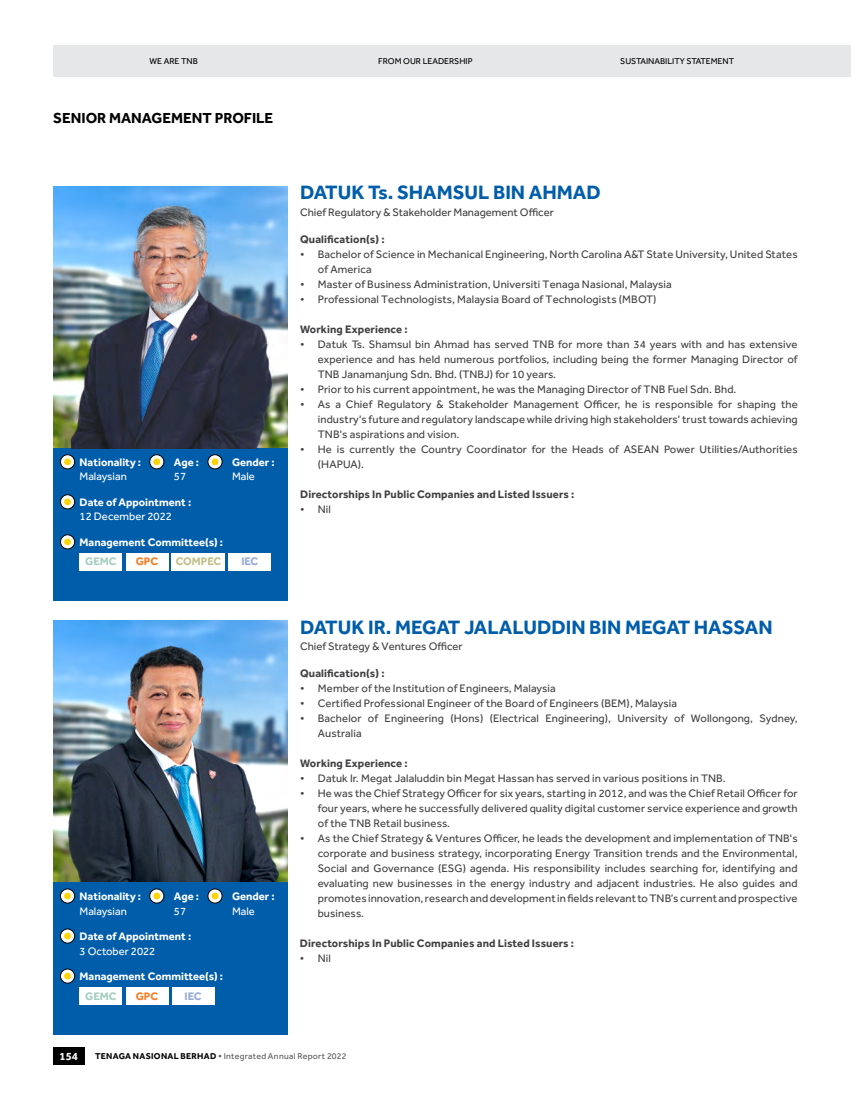
<style>
.page{position:relative;width:851px;height:1099px;background:#fff}
.page>*{position:absolute;margin:0;border:0;box-sizing:border-box;transform-origin:0 0}
.t1{font:700 20px "Effra";color:#005daa}
.t2{font:700 15px "Effra";color:#000}
.t3{font:11.25px/15px "Effra";letter-spacing:.01em;color:#414042;text-align:justify}
.t4{font:700 11.25px "Effra";letter-spacing:.01em;color:#414042}
.t5{font:700 11.25px "Effra";color:#fff}
.t6{font:11.25px "Effra";color:#fff}
.t7{font:700 11.25px "Effra";color:#a2cdc0}
.t8{font:700 11.25px "Effra";color:#f47b20}
.t9{font:700 11.25px "Effra";letter-spacing:-.015em;color:#95a9d6}
.t10{font:700 11.25px "Effra";color:#c0bd86}
.t11{font:8.75px "Effra";color:#000}
.t12{font:8.75px "Effra";letter-spacing:.035em;color:#58595b}
.s1{font-weight:700;color:#000}
.s2{font-weight:700}
</style>
<div class="page">
<div style="left:53px;top:45px;width:797px;height:32px;background:#e6e7e8"></div>
<div style="left:53px;top:1047px;width:31px;height:18px;background:#000"></div>
<img style="left:53px;top:620px;width:234px;height:9px">
<img style="left:53px;top:629px;width:234px;height:253px">
<div style="left:53px;top:448px;width:234px;height:152px;background:#005daa"></div>
<div style="left:53px;top:882px;width:234px;height:152px;background:#005daa"></div>
<svg style="left:150px;top:454px;width:14px;height:15px"></svg>
<div style="left:149px;top:454px;width:15px;height:15px;border:1px solid #000;border-radius:50%"></div>
<div style="left:153px;top:458px;width:7px;height:7px;background:#ffd400;border-radius:50%"></div>
<svg style="left:208px;top:454px;width:14px;height:15px"></svg>
<div style="left:208px;top:454px;width:14px;height:15px;border:1px solid #000;border-radius:50%"></div>
<div style="left:211px;top:458px;width:7px;height:7px;background:#ffd400;border-radius:50%"></div>
<svg style="left:60px;top:454px;width:15px;height:15px"></svg>
<div style="left:60px;top:454px;width:15px;height:15px;border:1px solid #000;border-radius:50%"></div>
<div style="left:64px;top:458px;width:7px;height:7px;background:#ffd400;border-radius:50%"></div>
<svg style="left:60px;top:494px;width:15px;height:15px"></svg>
<div style="left:60px;top:494px;width:15px;height:15px;border:1px solid #000;border-radius:50%"></div>
<div style="left:64px;top:498px;width:7px;height:7px;background:#ffd400;border-radius:50%"></div>
<svg style="left:150px;top:888px;width:14px;height:15px"></svg>
<div style="left:149px;top:888px;width:15px;height:15px;border:1px solid #000;border-radius:50%"></div>
<div style="left:153px;top:892px;width:7px;height:7px;background:#ffd400;border-radius:50%"></div>
<svg style="left:208px;top:888px;width:14px;height:15px"></svg>
<div style="left:208px;top:888px;width:14px;height:15px;border:1px solid #000;border-radius:50%"></div>
<svg style="left:211px;top:892px;width:7px;height:7px"></svg>
<svg style="left:60px;top:888px;width:15px;height:15px"></svg>
<div style="left:60px;top:888px;width:15px;height:15px;border:1px solid #000;border-radius:50%"></div>
<div style="left:64px;top:892px;width:7px;height:7px;background:#ffd400;border-radius:50%"></div>
<svg style="left:60px;top:928px;width:15px;height:15px"></svg>
<div style="left:60px;top:928px;width:15px;height:15px;border:1px solid #000;border-radius:50%"></div>
<div style="left:64px;top:932px;width:7px;height:7px;background:#ffd400;border-radius:50%"></div>
<svg style="left:60px;top:969px;width:15px;height:14px"></svg>
<div style="left:60px;top:968px;width:15px;height:15px;border:1px solid #000;border-radius:50%"></div>
<div style="left:64px;top:972px;width:7px;height:7px;background:#ffd400;border-radius:50%"></div>
<div style="left:80px;top:986px;width:42px;height:18px;background:#fff"></div>
<div style="left:126px;top:986px;width:42px;height:18px;background:#fff"></div>
<div style="left:172px;top:986px;width:42px;height:18px;background:#fff"></div>
<svg style="left:60px;top:535px;width:15px;height:14px"></svg>
<div style="left:60px;top:534px;width:15px;height:15px;border:1px solid #000;border-radius:50%"></div>
<div style="left:64px;top:538px;width:7px;height:7px;background:#ffd400;border-radius:50%"></div>
<div style="left:80px;top:552px;width:42px;height:18px;background:#fff"></div>
<div style="left:126px;top:552px;width:42px;height:18px;background:#fff"></div>
<div style="left:228px;top:552px;width:43px;height:18px;background:#fff"></div>
<div style="left:172px;top:552px;width:53px;height:18px;background:#fff"></div>
<img style="left:53px;top:186px;width:234px;height:262px">
<p class="t11" style="left:149px;top:56px;width:50px">WE ARE TNB</p>
<p class="t11" style="left:378px;top:56px;width:96px">FROM OUR LEADERSHIP</p>
<p class="t11" style="left:620px;top:56px;width:115px">SUSTAINABILITY STATEMENT</p>
<h2 class="t2" style="left:53px;top:109px;width:221px">SENIOR MANAGEMENT PROFILE</h2>
<p class="t5" style="left:80px;top:455px;width:63px">Nationality :</p>
<p class="t6" style="left:80px;top:470px;width:49px">Malaysian</p>
<p class="t5" style="left:174px;top:455px;width:27px">Age :</p>
<p class="t6" style="left:174px;top:470px;width:14px">57</p>
<p class="t5" style="left:80px;top:495px;width:113px">Date of Appointment :</p>
<p class="t6" style="left:80px;top:510px;width:94px">12 December 2022</p>
<p class="t5" style="left:232px;top:455px;width:44px">Gender :</p>
<p class="t6" style="left:232px;top:470px;width:24px">Male</p>
<p class="t5" style="left:80px;top:535px;width:145px">Management Committee(s) :</p>
<p class="t7" style="left:85px;top:554px;width:33px">GEMC</p>
<p class="t8" style="left:136px;top:554px;width:24px">GPC</p>
<p class="t10" style="left:176px;top:554px;width:47px">COMPEC</p>
<p class="t9" style="left:241px;top:554px;width:18px">IEC</p>
<p class="t5" style="left:80px;top:889px;width:63px">Nationality :</p>
<p class="t6" style="left:80px;top:904px;width:49px">Malaysian</p>
<p class="t5" style="left:174px;top:889px;width:27px">Age :</p>
<p class="t6" style="left:174px;top:904px;width:14px">57</p>
<p class="t5" style="left:80px;top:929px;width:113px">Date of Appointment :</p>
<p class="t6" style="left:80px;top:944px;width:77px">3 October 2022</p>
<p class="t5" style="left:80px;top:969px;width:145px">Management Committee(s) :</p>
<p class="t7" style="left:85px;top:988px;width:33px">GEMC</p>
<p class="t8" style="left:136px;top:988px;width:24px">GPC</p>
<p class="t9" style="left:184px;top:988px;width:18px">IEC</p>
<p class="t5" style="left:232px;top:889px;width:44px">Gender :</p>
<p class="t6" style="left:232px;top:904px;width:24px">Male</p>
<h1 class="t1" style="left:300px;top:181px;width:302px">DATUK Ts. SHAMSUL BIN AHMAD</h1>
<p class="t3" style="left:300px;top:204px;width:255px">Chief Regulatory &amp; Stakeholder Management Officer</p>
<p class="t4" style="left:300px;top:232px;width:86px">Qualification(s) :</p>
<p class="t3" style="left:318px;top:246px;width:481px;text-indent:-18px">• Bachelor of Science in Mechanical Engineering, North Carolina A&amp;T State University, United States of America</p>
<p class="t3" style="left:300px;top:276px;width:373px">• Master of Business Administration, Universiti Tenaga Nasional, Malaysia</p>
<p class="t3" style="left:300px;top:291px;width:358px">• Professional Technologists, Malaysia Board of Technologists (MBOT)</p>
<p class="t4" style="left:300px;top:322px;width:109px">Working Experience :</p>
<p class="t3" style="left:318px;top:336px;width:481px;text-indent:-18px">• Datuk Ts. Shamsul bin Ahmad has served TNB for more than 34 years with and has extensive experience and has held numerous portfolios, including being the former Managing Director of TNB Janamanjung Sdn. Bhd. (TNBJ) for 10 years.</p>
<p class="t3" style="left:300px;top:381px;width:438px">• Prior to his current appointment, he was the Managing Director of TNB Fuel Sdn. Bhd.</p>
<p class="t3" style="left:318px;top:396px;width:481px;text-indent:-18px">• As a Chief Regulatory &amp; Stakeholder Management Officer, he is responsible for shaping the industry's future and regulatory landscape while driving high stakeholders' trust towards achieving TNB's aspirations and vision.</p>
<p class="t3" style="left:318px;top:441px;width:481px;text-indent:-18px">• He is currently the Country Coordinator for the Heads of ASEAN Power Utilities/Authorities (HAPUA).</p>
<p class="t4" style="left:300px;top:487px;width:275px">Directorships In Public Companies and Listed Issuers :</p>
<p class="t3" style="left:300px;top:501px;width:32px">• Nil</p>
<h1 class="t1" style="left:300px;top:615px;width:474px">DATUK IR. MEGAT JALALUDDIN BIN MEGAT HASSAN</h1>
<p class="t3" style="left:300px;top:638px;width:164px">Chief Strategy &amp; Ventures Officer</p>
<p class="t4" style="left:300px;top:666px;width:86px">Qualification(s) :</p>
<p class="t3" style="left:300px;top:680px;width:257px">• Member of the Institution of Engineers, Malaysia</p>
<p class="t3" style="left:300px;top:695px;width:378px">• Certified Professional Engineer of the Board of Engineers (BEM), Malaysia</p>
<p class="t3" style="left:318px;top:710px;width:481px;text-indent:-18px">• Bachelor of Engineering (Hons) (Electrical Engineering), University of Wollongong, Sydney,<br>Australia</p>
<p class="t4" style="left:300px;top:756px;width:109px">Working Experience :</p>
<p class="t3" style="left:300px;top:770px;width:427px">• Datuk Ir. Megat Jalaluddin bin Megat Hassan has served in various positions in TNB.</p>
<p class="t3" style="left:318px;top:785px;width:481px;text-indent:-18px">• He was the Chief Strategy Officer for six years, starting in 2012, and was the Chief Retail Officer for four years, where he successfully delivered quality digital customer service experience and growth of the TNB Retail business.</p>
<p class="t3" style="left:317px;top:830px;width:481px;text-indent:-18px">• As the Chief Strategy &amp; Ventures Officer, he leads the development and implementation of TNB's corporate and business strategy, incorporating Energy Transition trends and the Environmental, Social and Governance (ESG) agenda. His responsibility includes searching for, identifying and evaluating new businesses in the energy industry and adjacent industries. He also guides and promotes innovation,researchanddevelopmentinfields relevanttoTNB’s current andprospective business.</p>
<p class="t4" style="left:300px;top:936px;width:275px">Directorships In Public Companies and Listed Issuers :</p>
<p class="t3" style="left:300px;top:950px;width:32px">• Nil</p>
<p class="t5" style="left:60px;top:1049px;width:20px">154</p>
<p class="t12" style="left:95px;top:1051px;width:253px"><span class="s1">TENAGA NASIONAL BERHAD</span> <span class="s2">•</span> Integrated Annual Report 2022</p>
</div>
